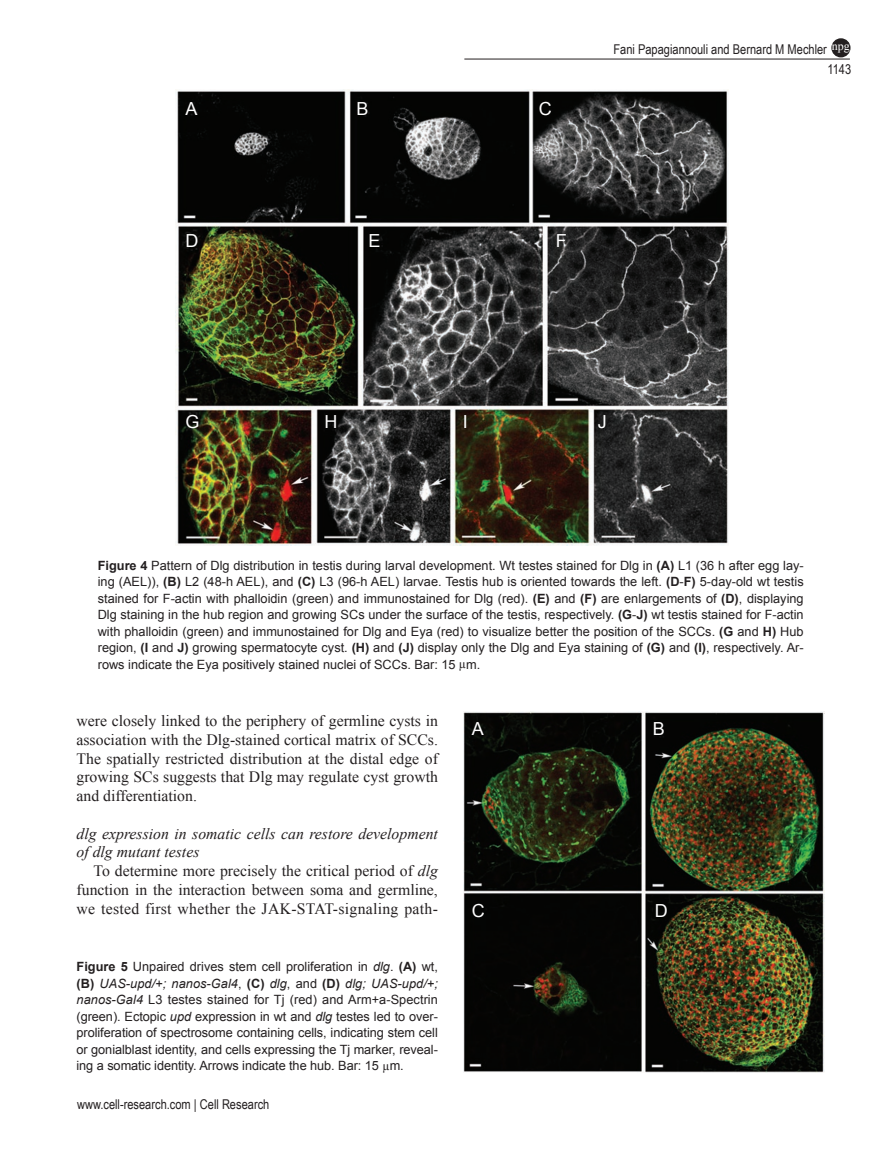
<style>
.page{position:relative;width:893px;height:1170px;background:#fff}
.page>*{position:absolute;margin:0;border:0;box-sizing:border-box;transform-origin:0 0}
.t1{font:18px "Arial";color:#fff}
.t2{font:15.75px/18.8px "Times New Roman PSMT2";color:#231f20;text-align:justify}
.t3{font:italic 15.75px/18.8px "Times New Roman";color:#231f20}
.t4{font:13.5px "Arial Narrow";color:#231f20}
.t5{font:12.75px/16.5px "Arial";letter-spacing:-.005em;color:#231f20;text-align:justify}
.t6{font:12px "Times New Roman PSMT2";color:#fff}
.s1{font-weight:700}
.s2{font-family:"Times New Roman PSMT2"}
.s3{font-family:"Times New Roman";font-style:italic}
.s4{font-style:italic}
</style>
<div class="page">
<hr style="left:464px;top:59px;width:386px;height:1px;background:#231f20">
<div style="left:832px;top:39px;width:18px;height:18px;background:#231f20;border-radius:50%"></div>
<div style="left:831px;top:38px;width:19px;height:19px;border:2px solid #231f20;border-radius:50%"></div>
<img style="left:176px;top:89px;width:552px;height:456px">
<img style="left:463px;top:711px;width:362px;height:360px">
<p class="t4" style="left:613px;top:39px;width:215px">Fani Papagiannouli and Bernard M Mechler</p>
<p class="t6" style="left:832px;top:38px;width:19px">npg</p>
<h1 class="t1" style="left:185px;top:97px;width:14px">A</h1>
<h1 class="t1" style="left:357px;top:97px;width:14px">B</h1>
<h1 class="t1" style="left:539px;top:97px;width:14px">C</h1>
<h1 class="t1" style="left:185px;top:229px;width:14px">D</h1>
<h1 class="t1" style="left:369px;top:229px;width:14px">E</h1>
<h1 class="t1" style="left:556px;top:229px;width:12px">F</h1>
<p class="t4" style="left:827px;top:59px;width:25px">1143</p>
<h1 class="t1" style="left:185px;top:410px;width:16px">G</h1>
<h1 class="t1" style="left:325px;top:410px;width:14px">H</h1>
<h1 class="t1" style="left:463px;top:410px;width:7px">I</h1>
<h1 class="t1" style="left:598px;top:410px;width:10px">J</h1>
<p class="t5" style="left:98px;top:557px;width:707px"><span class="s1">Figure 4</span> Pattern of Dlg distribution in testis during larval development. Wt testes stained for Dlg in <span class="s1">(A)</span> L1 (36 h after egg lay&shy;ing (AEL)), <span class="s1">(B)</span> L2 (48-h AEL), and <span class="s1">(C)</span> L3 (96-h AEL) larvae. Testis hub is oriented towards the left. <span class="s1">(D</span>-<span class="s1">F)</span> 5-day-old wt testis stained for F-actin with phalloidin (green) and immunostained for Dlg (red). <span class="s1">(E)</span> and <span class="s1">(F)</span> are enlargements of <span class="s1">(D)</span>, displaying Dlg staining in the hub region and growing SCs under the surface of the testis, respectively. <span class="s1">(G</span>-<span class="s1">J)</span> wt testis stained for F-actin with phalloidin (green) and immunostained for Dlg and Eya (red) to visualize better the position of the SCCs. <span class="s1">(G</span> and <span class="s1">H)</span> Hub region, <span class="s1">(I</span> and <span class="s1">J)</span> growing spermatocyte cyst. <span class="s1">(H)</span> and <span class="s1">(J)</span> display only the Dlg and Eya staining of <span class="s1">(G)</span> and <span class="s1">(I)</span>, respectively. Ar&shy;rows indicate the Eya positively stained nuclei of SCCs. Bar: 15 <span class="s2">µ</span>m.</p>
<p class="t2" style="left:77px;top:711px;width:363px">were closely linked to the periphery of germline cysts in association with the Dlg-stained cortical matrix of SCCs.<br>The spatially restricted distribution at the distal edge of growing SCs suggests that Dlg may regulate cyst growth and differentiation.</p>
<p class="t3" style="left:77px;top:823px;width:363px">dlg expression in somatic cells can restore development of dlg mutant testes</p>
<p class="t2" style="left:77px;top:861px;width:363px;text-indent:17px">To determine more precisely the critical period of <span class="s3">dlg </span>function in the interaction between soma and germline, we tested first whether the JAK-STAT-signaling path-</p>
<p class="t5" style="left:77px;top:958px;width:363px"><span class="s1">Figure 5</span> Unpaired drives stem cell proliferation in <span class="s4">dlg</span>. <span class="s1">(A)</span> wt, <span class="s1">(B)</span> <span class="s4">UAS-upd/+; nanos-Gal4</span>, <span class="s1">(C)</span> <span class="s4">dlg</span>, and <span class="s1">(D)</span> <span class="s4">dlg; UAS-upd/+; nanos-Gal4</span> L3 testes stained for Tj (red) and Arm+a-Spectrin (green). Ectopic <span class="s4">upd</span> expression in wt and <span class="s4">dlg</span> testes led to over&shy;proliferation of spectrosome containing cells, indicating stem cell or gonialblast identity, and cells expressing the Tj marker, reveal&shy;ing a somatic identity. Arrows indicate the hub. Bar: 15 <span class="s2">µ</span>m.</p>
<p class="t4" style="left:77px;top:1094px;width:194px">www.cell-research.com | Cell Research</p>
<h1 class="t1" style="left:472px;top:717px;width:14px">A</h1>
<h1 class="t1" style="left:653px;top:717px;width:14px">B</h1>
<h1 class="t1" style="left:472px;top:898px;width:14px">C</h1>
<h1 class="t1" style="left:655px;top:898px;width:14px">D</h1>
</div>
